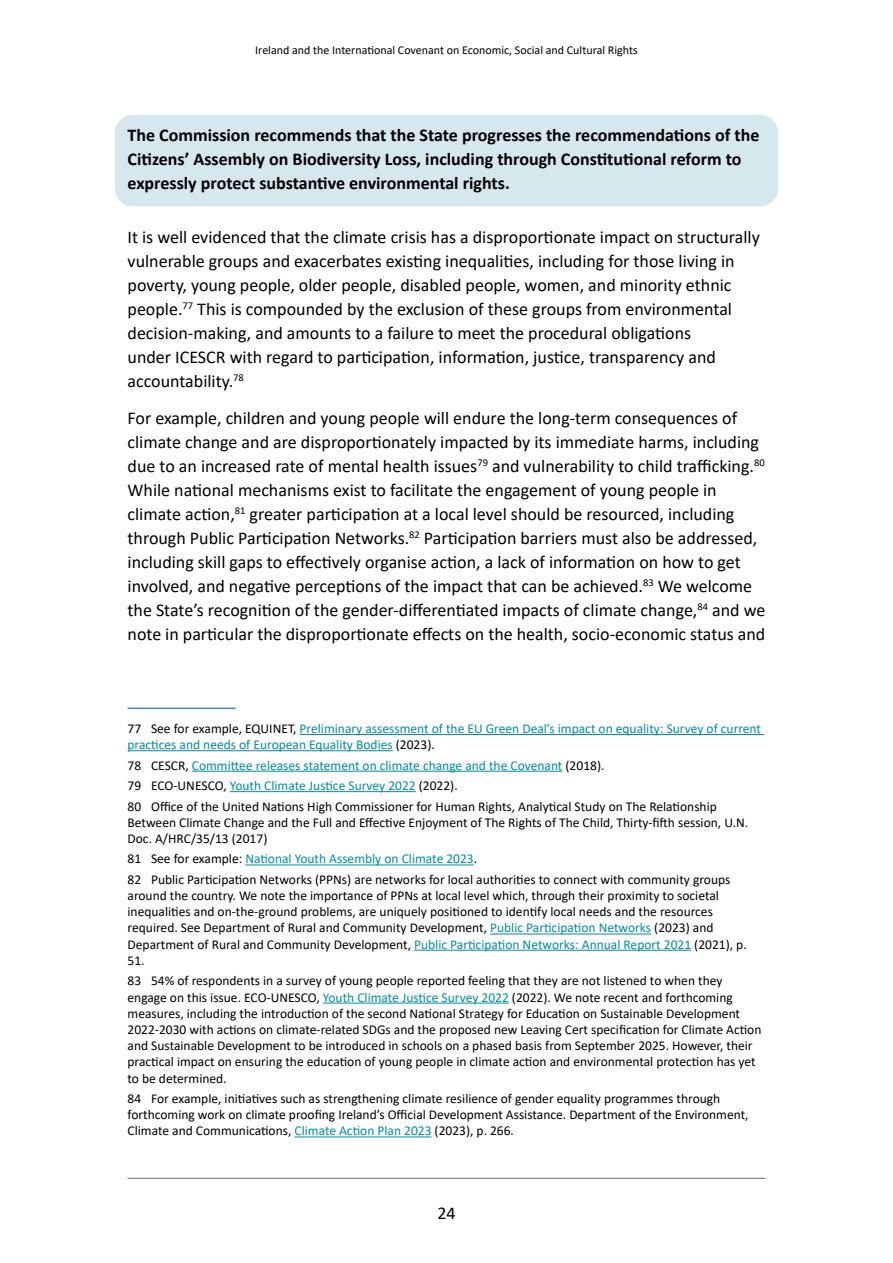
<style>
.page{position:relative;width:893px;height:1263px;background:#fff}
.page>*{position:absolute;margin:0;border:0;box-sizing:border-box;transform-origin:0 0}
.t1{font:18px/24px "Calibri";color:#000}
.t2{font:700 18px/24px "Calibri";color:#000}
.t3{font:13.5px/16.2px "Calibri";color:#000}
.t4{font:13.5px/16.2px "Calibri";color:#008da5}
.t5{font:12px "Calibri";color:#000}
.s1{color:#000}
.s2{color:#008da5}
</style>
<div class="page">
<hr style="left:128px;top:1178px;width:637px;height:1px;background:#6b6c7c">
<hr style="left:128px;top:707px;width:108px;height:2px;background:#4e86c0">
<hr style="left:300px;top:734px;width:464px;height:1px;background:#008da5">
<hr style="left:128px;top:750px;width:265px;height:1px;background:#008da5">
<hr style="left:192px;top:771px;width:370px;height:1px;background:#008da5">
<hr style="left:230px;top:791px;width:186px;height:1px;background:#008da5">
<hr style="left:245px;top:864px;width:229px;height:1px;background:#008da5">
<hr style="left:490px;top:933px;width:161px;height:1px;background:#008da5">
<hr style="left:414px;top:950px;width:277px;height:1px;background:#008da5">
<hr style="left:323px;top:1003px;width:186px;height:1px;background:#008da5">
<hr style="left:294px;top:1136px;width:137px;height:1px;background:#008da5">
<div style="left:115px;top:115px;width:663px;height:91px;background:#d6e7ee;border-radius:18px"></div>
<p class="t5" style="left:255px;top:41px;width:384px">Ireland and the International Covenant on Economic, Social and Cultural Rights</p>
<p class="t2" style="left:128px;top:123px;width:633px">The Commission recommends that the State progresses the recommendations of the<br>Citizens’ Assembly on Biodiversity Loss, including through Constitutional reform to expressly protect substantive environmental rights.</p>
<p class="t1" style="left:128px;top:224px;width:634px">It is well evidenced that the climate crisis has a disproportionate impact on structurally vulnerable groups and exacerbates existing inequalities, including for those living in poverty, young people, older people, disabled people, women, and minority ethnic people.<sup>77</sup> This is compounded by the exclusion of these groups from environmental decision-making, and amounts to a failure to meet the procedural obligations<br>under ICESCR with regard to participation, information, justice, transparency and accountability.<sup>78</sup></p>
<p class="t1" style="left:128px;top:405px;width:639px">For example, children and young people will endure the long-term consequences of climate change and are disproportionately impacted by its immediate harms, including due to an increased rate of mental health issues<sup>79</sup> and vulnerability to child trafficking.<sup>80<br></sup>While national mechanisms exist to facilitate the engagement of young people in climate action,<sup>81</sup> greater participation at a local level should be resourced, including through Public Participation Networks.<sup>82</sup> Participation barriers must also be addressed, including skill gaps to effectively organise action, a lack of information on how to get involved, and negative perceptions of the impact that can be achieved.<sup>83</sup> We welcome the State’s recognition of the gender-differentiated impacts of climate change,<sup>84</sup> and we note in particular the disproportionate effects on the health, socio-economic status and</p>
<p class="t4" style="left:128px;top:720px;width:635px"><span class="s1">77 See for example, EQUINET,</span> Preliminary assessment of the EU Green Deal’s impact on equality: Survey of current practices and needs of European Equality Bodies <span class="s1">(2023).</span></p>
<p class="t4" style="left:128px;top:757px;width:478px"><span class="s1">78 CESCR,</span> Committee releases statement on climate change and the Covenant <span class="s1">(2018).</span></p>
<p class="t3" style="left:128px;top:775px;width:591px;line-height:20.4px">79 ECO-UNESCO, <span class="s2">Youth Climate Justice Survey 2022</span> (2022).<br>80 Office of the United Nations High Commissioner for Human Rights, Analytical Study on The Relationship</p>
<p class="t3" style="left:128px;top:814px;width:622px">Between Climate Change and the Full and Effective Enjoyment of The Rights of The Child, Thirty-fifth session, U.N.<br>Doc. A/HRC/35/13 (2017)</p>
<p class="t3" style="left:128px;top:848px;width:604px;line-height:20.4px">81 See for example: <span class="s2">National Youth Assembly on Climate 2023</span>.<br>82 Public Participation Networks (PPNs) are networks for local authorities to connect with community groups</p>
<p class="t3" style="left:128px;top:887px;width:593px">around the country. We note the importance of PPNs at local level which, through their proximity to societal inequalities and on-the-ground problems, are uniquely positioned to identify local needs and the resources required. See Department of Rural and Community Development, <span class="s2">Public Participation Networks</span> (2023) and</p>
<p class="t3" style="left:128px;top:936px;width:621px">Department of Rural and Community Development, <span class="s2">Public Participation Networks: Annual Report 2021</span> (2021), p.<br>51.</p>
<p class="t3" style="left:128px;top:972px;width:596px">83 54% of respondents in a survey of young people reported feeling that they are not listened to when they</p>
<p class="t3" style="left:128px;top:989px;width:635px">engage on this issue. ECO-UNESCO, <span class="s2">Youth Climate Justice Survey 2022</span> (2022). We note recent and forthcoming measures, including the introduction of the second National Strategy for Education on Sustainable Development 2022-2030 with actions on climate-related SDGs and the proposed new Leaving Cert specification for Climate Action and Sustainable Development to be introduced in schools on a phased basis from September 2025. However, their practical impact on ensuring the education of young people in climate action and environmental protection has yet to be determined.</p>
<p class="t3" style="left:128px;top:1090px;width:623px">84 For example, initiatives such as strengthening climate resilience of gender equality programmes through forthcoming work on climate proofing Ireland’s Official Development Assistance. Department of the Environment,<br>Climate and Communications, <span class="s2">Climate Action Plan 2023</span> (2023), p. 266.</p>
<h1 class="t1" style="left:437px;top:1201px;width:20px">24</h1>
</div>
